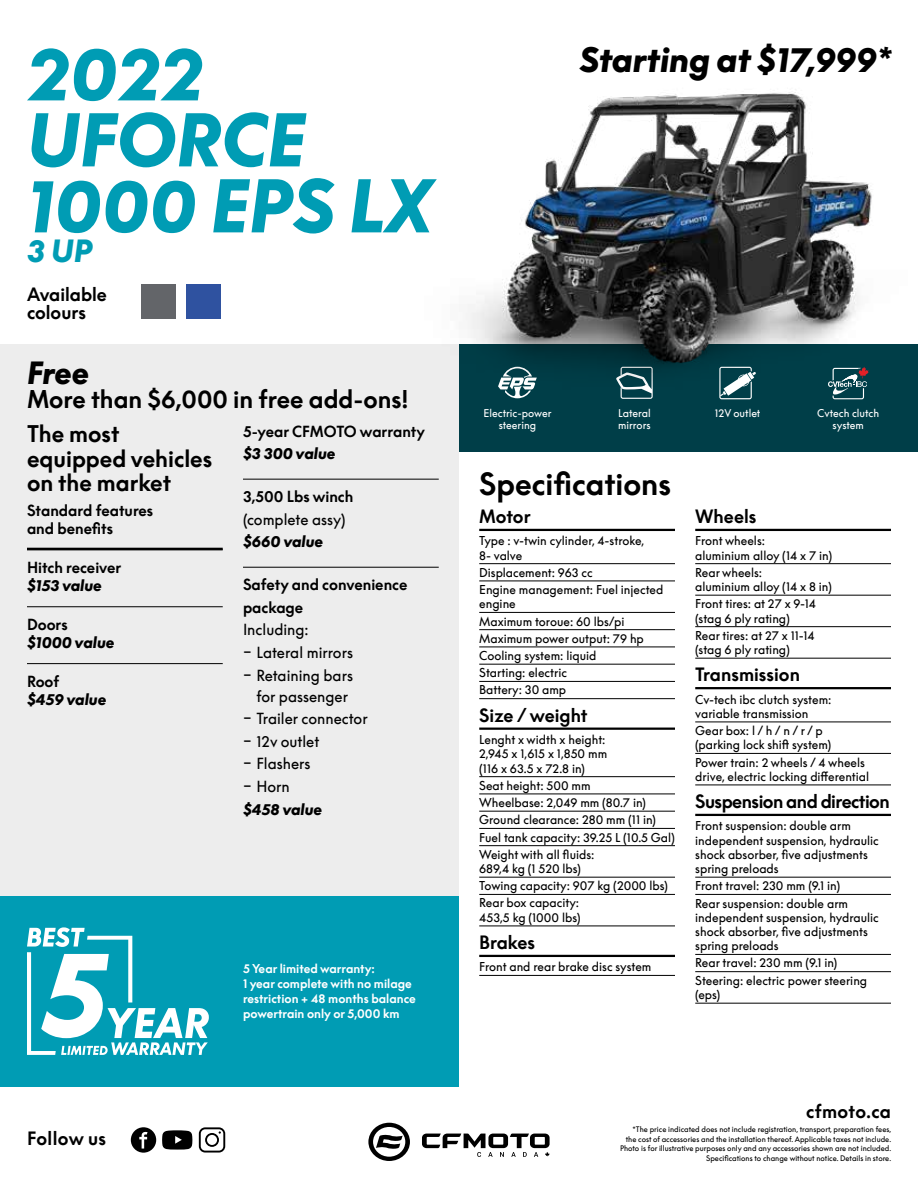
<style>
.page{position:relative;width:918px;height:1188px;background:#fff}
.page>*{position:absolute;margin:0;border:0;box-sizing:border-box;transform-origin:0 0}
.t1{font:italic 900 70.5px/66px "Supreme LLTT";color:#009cb4}
.t2{font:italic 900 33px "Supreme LLTT";color:#000}
.t3{font:30px "Supreme LLTT Bold Flat";color:#000}
.t4{font:italic 900 30px "Supreme LLTT";color:#000}
.t5{font:italic 900 30px "Supreme LLTT";color:#009cb4}
.t6{font:24px "Supreme LLTT Bold Flat";color:#000}
.t7{font:22.5px/24.3px "Supreme LLTT Bold Flat";color:#000}
.t8{font:18px/18px "Supreme LLTT Bold Flat";color:#000}
.t9{font:18px "Supreme LLTT Bold Flat";letter-spacing:-.03em;color:#000}
.t10{font:18px "Supreme LLTT Bold Flat";letter-spacing:.02em;color:#000}
.t11{font:15px/18.3px "Supreme LLTT Bold Flat";color:#000}
.t12{font:15px/22.6px "Supreme LLTT";color:#000}
.t13{font:italic 900 15px "Supreme LLTT";color:#000}
.t14{font:12px/14.2px "Supreme LLTT";color:#000}
.t15{font:700 12px/15px "Supreme LLTT";color:#fff}
.t16{font:10.5px/12px "Supreme LLTT";color:#fff;text-align:center}
.t17{font:7.5px/9.8px "Supreme LLTT";color:#000;text-align:right}
</style>
<div class="page">
<div style="left:459px;top:344px;width:459px;height:109px;background:#003e48"></div>
<div style="left:0;top:895px;width:459px;height:192px;background:#009cb4"></div>
<div style="left:0;top:344px;width:459px;height:551px;background:#ededed"></div>
<div style="left:142px;top:284px;width:34px;height:34px;background:#636569"></div>
<div style="left:187px;top:284px;width:34px;height:34px;background:#2f52a0"></div>
<svg style="left:368px;top:1123px;width:42px;height:38px"></svg>
<svg style="left:422px;top:1134px;width:128px;height:23px"></svg>
<hr style="left:27px;top:548px;width:196px;height:2px;background:#000">
<hr style="left:27px;top:550px;width:196px;height:1px;background:#000">
<hr style="left:27px;top:606px;width:196px;height:1px;background:#000">
<hr style="left:27px;top:663px;width:196px;height:1px;background:#000">
<hr style="left:243px;top:479px;width:196px;height:1px;background:#000">
<hr style="left:243px;top:567px;width:196px;height:1px;background:#000">
<hr style="left:479px;top:529px;width:196px;height:2px;background:#000">
<hr style="left:479px;top:563px;width:196px;height:1px;background:#000">
<hr style="left:479px;top:581px;width:196px;height:1px;background:#000">
<hr style="left:479px;top:612px;width:196px;height:1px;background:#000">
<hr style="left:479px;top:629px;width:196px;height:1px;background:#000">
<hr style="left:479px;top:647px;width:196px;height:1px;background:#000">
<hr style="left:479px;top:664px;width:196px;height:1px;background:#000">
<hr style="left:479px;top:681px;width:196px;height:1px;background:#000">
<hr style="left:479px;top:698px;width:196px;height:1px;background:#000">
<hr style="left:479px;top:728px;width:196px;height:2px;background:#000">
<hr style="left:479px;top:776px;width:196px;height:1px;background:#000">
<hr style="left:479px;top:794px;width:196px;height:1px;background:#000">
<hr style="left:479px;top:811px;width:196px;height:1px;background:#000">
<hr style="left:479px;top:828px;width:196px;height:1px;background:#000">
<hr style="left:479px;top:845px;width:196px;height:1px;background:#000">
<hr style="left:479px;top:877px;width:196px;height:1px;background:#000">
<hr style="left:479px;top:894px;width:196px;height:1px;background:#000">
<hr style="left:479px;top:926px;width:196px;height:1px;background:#000">
<hr style="left:479px;top:955px;width:196px;height:2px;background:#000">
<hr style="left:479px;top:975px;width:196px;height:1px;background:#000">
<hr style="left:695px;top:529px;width:196px;height:2px;background:#000">
<hr style="left:695px;top:563px;width:196px;height:1px;background:#000">
<hr style="left:695px;top:595px;width:196px;height:1px;background:#000">
<hr style="left:695px;top:626px;width:196px;height:1px;background:#000">
<hr style="left:695px;top:658px;width:196px;height:1px;background:#000">
<hr style="left:695px;top:687px;width:196px;height:2px;background:#000">
<hr style="left:695px;top:722px;width:196px;height:1px;background:#000">
<hr style="left:695px;top:753px;width:196px;height:1px;background:#000">
<hr style="left:695px;top:785px;width:196px;height:1px;background:#000">
<hr style="left:695px;top:814px;width:196px;height:2px;background:#000">
<hr style="left:695px;top:877px;width:196px;height:1px;background:#000">
<hr style="left:695px;top:894px;width:196px;height:1px;background:#000">
<hr style="left:695px;top:954px;width:196px;height:1px;background:#000">
<hr style="left:695px;top:971px;width:196px;height:1px;background:#000">
<hr style="left:695px;top:1003px;width:196px;height:1px;background:#000">
<div style="left:131px;top:1127px;width:25px;height:26px;background:#000;border-radius:50%"></div>
<svg style="left:139px;top:1131px;width:9px;height:18px"></svg>
<svg style="left:162px;top:1130px;width:30px;height:20px"></svg>
<svg style="left:199px;top:1127px;width:26px;height:26px"></svg>
<svg style="left:27px;top:927px;width:182px;height:128px"></svg>
<img style="left:466px;top:89px;width:406px;height:311px">
<h1 class="t1" style="left:27px;top:43px;width:406px">2022<br>UFORCE<br>1000 EPS LX</h1>
<h3 class="t5" style="left:27px;top:235px;width:67px">3 UP</h3>
<h3 class="t8" style="left:27px;top:285px;width:81px">Available colours</h3>
<h3 class="t4" style="left:27px;top:357px;width:63px">Free</h3>
<h3 class="t6" style="left:27px;top:386px;width:383px">More than $6,000 in free add-ons!</h3>
<h3 class="t7" style="left:27px;top:422px;width:187px">The most equipped vehicles on the market</h3>
<p class="t11" style="left:27px;top:502px;width:128px">Standard features and benefits</p>
<p class="t11" style="left:27px;top:558px;width:96px">Hitch receiver</p>
<p class="t13" style="left:27px;top:577px;width:76px">$153 value</p>
<p class="t11" style="left:27px;top:615px;width:42px">Doors</p>
<p class="t13" style="left:27px;top:634px;width:89px">$1000 value</p>
<p class="t11" style="left:27px;top:672px;width:34px">Roof</p>
<p class="t13" style="left:27px;top:691px;width:81px">$459 value</p>
<p class="t11" style="left:243px;top:422px;width:184px">5-year CFMOTO warranty</p>
<p class="t13" style="left:243px;top:445px;width:94px">$3 300 value</p>
<p class="t11" style="left:243px;top:488px;width:112px">3,500 Lbs winch</p>
<p class="t12" style="left:243px;top:508px;width:104px">(complete assy)</p>
<p class="t13" style="left:243px;top:533px;width:82px">$660 value</p>
<p class="t11" style="left:243px;top:574px;width:166px;line-height:22.6px">Safety and convenience package</p>
<p class="t12" style="left:243px;top:619px;width:112px">Including:<br>͈ Lateral mirrors ͈ Retaining bars</p>
<p class="t12" style="left:243px;top:685px;width:126px;text-indent:14px">for passenger<br>͈ Trailer connector ͈ 12v outlet<br>͈ Flashers<br>͈ Horn</p>
<p class="t13" style="left:243px;top:801px;width:81px">$458 value</p>
<h3 class="t10" style="left:27px;top:1129px;width:81px">Follow us</h3>
<p class="t15" style="left:243px;top:962px;width:174px">5 Year limited warranty:<br>1 year complete with no milage restriction + 48 months balance powertrain only or 5,000 km</p>
<h2 class="t2" style="left:579px;top:41px;width:314px">Starting at $17,999*</h2>
<p class="t16" style="left:484px;top:407px;width:69px">Electric-power steering</p>
<p class="t16" style="left:618px;top:407px;width:34px;text-align:left">Lateral mirrors</p>
<p class="t16" style="left:715px;top:407px;width:47px">12V outlet</p>
<p class="t16" style="left:817px;top:407px;width:64px">Cvtech clutch system</p>
<h3 class="t3" style="left:479px;top:467px;width:193px">Specifications</h3>
<h3 class="t8" style="left:479px;top:508px;width:53px">Motor</h3>
<p class="t14" style="left:479px;top:534px;width:167px">Type : v-twin cylinder, 4-stroke,<br>8- valve</p>
<p class="t14" style="left:479px;top:564px;width:186px;line-height:17.2px">Displacement: 963 cc<br>Engine management: Fuel injected</p>
<p class="t14" style="left:479px;top:596px;width:166px;line-height:17.2px">engine<br>Maximum toroue: 60 lbs/pi<br>Maximum power output: 79 hp<br>Cooling system: liquid<br>Starting: electric<br>Battery: 30 amp</p>
<h3 class="t8" style="left:479px;top:706px;width:110px">Size / weight</h3>
<p class="t14" style="left:479px;top:733px;width:129px">Lenght x width x height:<br>2,945 x 1,615 x 1,850 mm (116 x 63.5 x 72.8 in)</p>
<p class="t14" style="left:479px;top:777px;width:197px;line-height:17.2px">Seat height: 500 mm<br>Wheelbase: 2,049 mm (80.7 in)<br>Ground clearance: 280 mm (11 in)<br>Fuel tank capacity: 39.25 L (10.5 Gal)<br>Weight with all fluids:</p>
<p class="t14" style="left:479px;top:860px;width:190px;line-height:17.2px">689,4 kg (1 520 lbs)<br>Towing capacity: 907 kg (2000 lbs)<br>Rear box capacity:</p>
<p class="t14" style="left:479px;top:910px;width:103px">453,5 kg (1000 lbs)</p>
<h3 class="t8" style="left:479px;top:934px;width:57px">Brakes</h3>
<p class="t14" style="left:479px;top:960px;width:174px">Front and rear brake disc system</p>
<h3 class="t8" style="left:695px;top:508px;width:63px">Wheels</h3>
<p class="t14" style="left:695px;top:534px;width:138px">Front wheels:<br>aluminium alloy (14 x 7 in)</p>
<p class="t14" style="left:695px;top:566px;width:138px">Rear wheels:<br>aluminium alloy (14 x 8 in)</p>
<p class="t14" style="left:695px;top:597px;width:122px">Front tires: at 27 x 9-14 (stag 6 ply rating)</p>
<p class="t14" style="left:695px;top:628px;width:121px">Rear tires: at 27 x 11-14 (stag 6 ply rating)</p>
<h3 class="t8" style="left:695px;top:666px;width:106px">Transmission</h3>
<p class="t14" style="left:695px;top:692px;width:138px">Cv-tech ibc clutch system: variable transmission</p>
<p class="t14" style="left:695px;top:724px;width:138px">Gear box: l / h / n / r / p (parking lock shift system)</p>
<p class="t14" style="left:695px;top:755px;width:176px">Power train: 2 wheels / 4 wheels drive, electric locking differential</p>
<h3 class="t9" style="left:695px;top:791px;width:196px">Suspension and direction</h3>
<p class="t14" style="left:695px;top:819px;width:185px">Front suspension: double arm independent suspension, hydraulic shock absorber, five adjustments spring preloads</p>
<p class="t14" style="left:695px;top:878px;width:154px;line-height:17.2px">Front travel: 230 mm (9.1 in)<br>Rear suspension: double arm</p>
<p class="t14" style="left:695px;top:910px;width:185px">independent suspension, hydraulic shock absorber, five adjustments spring preloads</p>
<p class="t14" style="left:695px;top:955px;width:173px;line-height:17.2px">Rear travel: 230 mm (9.1 in)<br>Steering: electric power steering</p>
<p class="t14" style="left:695px;top:988px;width:27px">(eps)</p>
<h3 class="t8" style="left:806px;top:1102px;width:86px">cfmoto.ca</h3>
<p class="t17" style="left:620px;top:1124px;width:273px">*The price indicated does not include registration, transport, preparation fees, the cost of accessories and the installation thereof. Applicable taxes not include.<br>Photo is for illustrative purposes only and any accessories shown are not included.<br>Specifications to change without notice. Details in store.</p>
</div>
